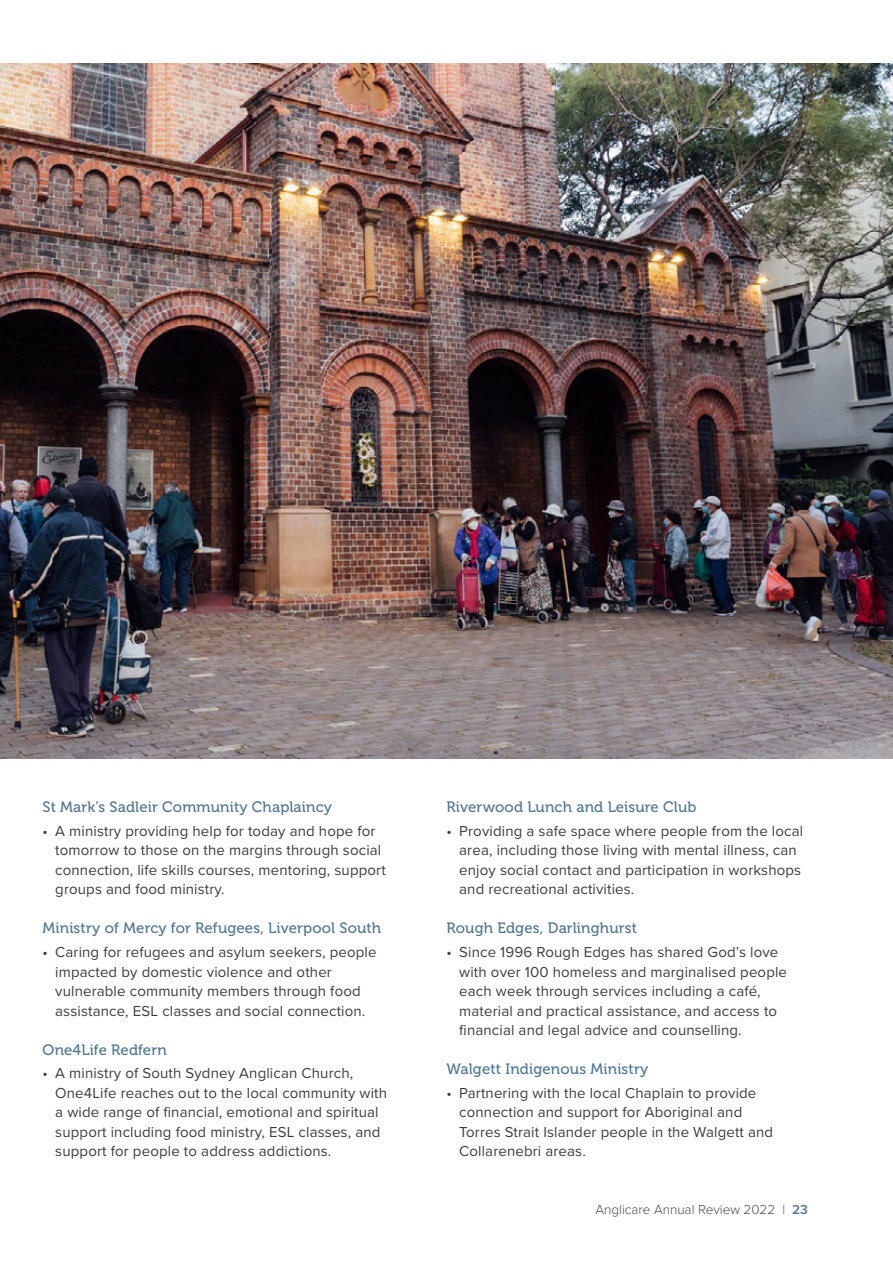
<style>
.page{position:relative;width:893px;height:1263px;background:#fff}
.page>*{position:absolute;margin:0;border:0;box-sizing:border-box;transform-origin:0 0}
.t1{font:15px/19.5px "Proxima Nova";letter-spacing:.01em;color:#3e3e3f}
.t2{font:15px "Museo 500";letter-spacing:.01em;color:#517891}
.t3{font:300 13.5px "Proxima Nova";color:#464b54}
.s1{font-weight:600;color:#517891}
</style>
<div class="page">
<img style="left:0;top:64px;width:893px;height:694px">
<p class="t2" style="left:43px;top:799px;width:291px">St Mark’s Sadleir Community Chaplaincy</p>
<p class="t1" style="left:55px;top:820px;width:332px;text-indent:-13px">• A ministry providing help for today and hope for tomorrow to those on the margins through social connection, life skills courses, mentoring, support groups and food ministry.</p>
<p class="t2" style="left:43px;top:920px;width:340px">Ministry of Mercy for Refugees, Liverpool South</p>
<p class="t1" style="left:55px;top:942px;width:323px;text-indent:-13px">• Caring for refugees and asylum seekers, people impacted by domestic violence and other vulnerable community members through food assistance, ESL classes and social connection.</p>
<p class="t2" style="left:43px;top:1041px;width:126px">One4Life Redfern</p>
<p class="t1" style="left:55px;top:1063px;width:333px;text-indent:-13px">• A ministry of South Sydney Anglican Church, One4Life reaches out to the local community with a wide range of financial, emotional and spiritual support including food ministry, ESL classes, and support for people to address addictions.</p>
<p class="t2" style="left:446px;top:799px;width:252px">Riverwood Lunch and Leisure Club</p>
<p class="t1" style="left:459px;top:820px;width:345px;text-indent:-13px">• Providing a safe space where people from the local area, including those living with mental illness, can enjoy social contact and participation in workshops and recreational activities.</p>
<p class="t2" style="left:446px;top:920px;width:192px">Rough Edges, Darlinghurst</p>
<p class="t1" style="left:459px;top:942px;width:329px;text-indent:-13px">• Since 1996 Rough Edges has shared God’s love with over 100 homeless and marginalised people each week through services including a café, material and practical assistance, and access to financial and legal advice and counselling.</p>
<p class="t2" style="left:446px;top:1061px;width:203px">Walgett Indigenous Ministry</p>
<p class="t1" style="left:459px;top:1082px;width:316px;text-indent:-13px">• Partnering with the local Chaplain to provide connection and support for Aboriginal and Torres Strait Islander people in the Walgett and Collarenebri areas.</p>
<p class="t3" style="left:595px;top:1200px;width:214px">Anglicare Annual Review 2022 | <span class="s1">23</span></p>
</div>
